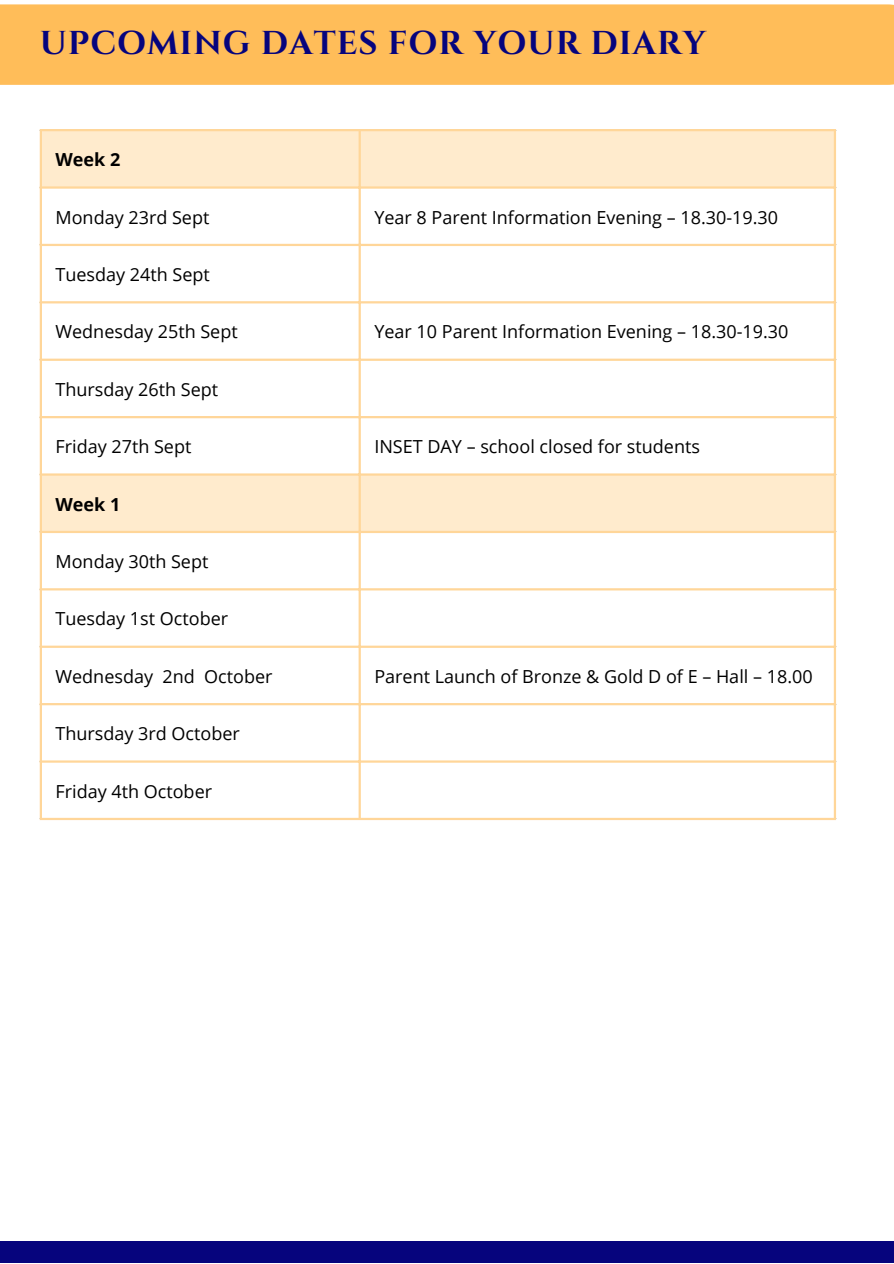
<style>
.page{position:relative;width:894px;height:1264px;background:#fff}
.page>*{position:absolute;margin:0;border:0;box-sizing:border-box;transform-origin:0 0}
.t1{font:700 33px "Cinzel";letter-spacing:.03em;color:#06047d}
.t2{font:18px "Open Sans";color:#000}
.t3{font:700 18px "Open Sans";color:#000}
</style>
<div class="page">
<div style="left:0;top:1241px;width:893px;height:22px;background:#06047d"></div>
<svg style="left:42px;top:131px;width:791px;height:400px"></svg>
<hr style="left:40px;top:131px;width:2px;height:686px;background:#ffd699">
<hr style="left:358px;top:131px;width:3px;height:686px;background:#ffd699">
<hr style="left:833px;top:131px;width:2px;height:686px;background:#ffd699">
<hr style="left:40px;top:129px;width:795px;height:2px;background:#ffd699">
<hr style="left:40px;top:186px;width:795px;height:3px;background:#ffd699">
<hr style="left:40px;top:244px;width:795px;height:2px;background:#ffd699">
<hr style="left:40px;top:301px;width:795px;height:2px;background:#ffd699">
<hr style="left:40px;top:358px;width:795px;height:3px;background:#ffd699">
<hr style="left:40px;top:416px;width:795px;height:2px;background:#ffd699">
<hr style="left:40px;top:473px;width:795px;height:2px;background:#ffd699">
<hr style="left:40px;top:531px;width:795px;height:2px;background:#ffd699">
<hr style="left:40px;top:588px;width:795px;height:2px;background:#ffd699">
<hr style="left:40px;top:645px;width:795px;height:3px;background:#ffd699">
<hr style="left:40px;top:703px;width:795px;height:2px;background:#ffd699">
<hr style="left:40px;top:760px;width:795px;height:2px;background:#ffd699">
<hr style="left:40px;top:817px;width:795px;height:3px;background:#ffd699">
<div style="left:0;top:4px;width:893px;height:81px;background:#ffbd59"></div>
<p class="t1" style="left:40px;top:22px;width:667px">UPCOMING DATES FOR YOUR DIARY</p>
<h1 class="t3" style="left:55px;top:147px;width:66px">Week 2</h1>
<p class="t2" style="left:55px;top:204px;width:155px">Monday 23rd Sept</p>
<p class="t2" style="left:374px;top:204px;width:405px">Year 8 Parent Information Evening – 18.30-19.30</p>
<p class="t2" style="left:55px;top:262px;width:156px">Tuesday 24th Sept</p>
<p class="t2" style="left:55px;top:319px;width:184px">Wednesday 25th Sept</p>
<p class="t2" style="left:374px;top:319px;width:415px">Year 10 Parent Information Evening – 18.30-19.30</p>
<p class="t2" style="left:55px;top:376px;width:164px">Thursday 26th Sept</p>
<p class="t2" style="left:55px;top:434px;width:137px">Friday 27th Sept</p>
<p class="t2" style="left:374px;top:434px;width:327px">INSET DAY – school closed for students</p>
<p class="t3" style="left:55px;top:491px;width:66px">Week 1</p>
<p class="t2" style="left:55px;top:548px;width:154px">Monday 30th Sept</p>
<p class="t2" style="left:55px;top:606px;width:174px">Tuesday 1st October</p>
<p class="t2" style="left:55px;top:663px;width:218px">Wednesday 2nd October</p>
<p class="t2" style="left:374px;top:663px;width:439px">Parent Launch of Bronze &amp; Gold D of E – Hall – 18.00</p>
<p class="t2" style="left:55px;top:721px;width:186px">Thursday 3rd October</p>
<p class="t2" style="left:55px;top:778px;width:158px">Friday 4th October</p>
</div>
